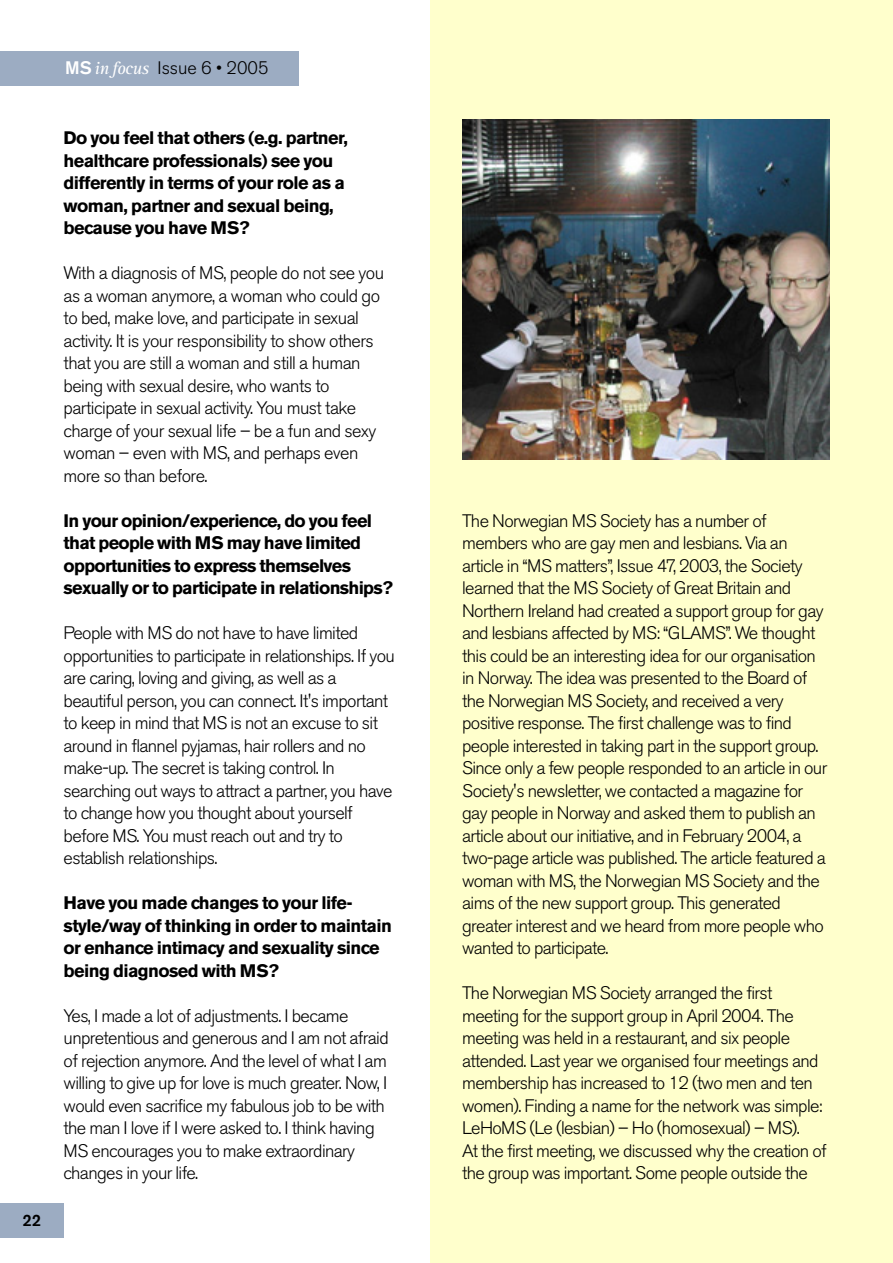
<style>
.page{position:relative;width:893px;height:1263px;background:#fff}
.page>*{position:absolute;margin:0;border:0;box-sizing:border-box;transform-origin:0 0}
.t1{font:300 18px/22.5px "Akzidenz Grotesk BE";letter-spacing:-.035em;color:#000}
.t2{font:700 18px/22.5px "Akzidenz Grotesk BE";letter-spacing:-.035em;color:#000}
.t3{font:300 18px "Akzidenz Grotesk BE";color:#000}
.t4{font:500 16.5px "Akzidenz Grotesk BE";color:#000}
.s1{font-weight:500;color:#fff}
.s2{font-family:"Rotis Serif";font-weight:400;font-style:italic;color:#fff}
</style>
<div class="page">
<div style="left:430px;top:0;width:462px;height:1263px;background:#ffc"></div>
<div style="left:0;top:1204px;width:64px;height:34px;background:#9cacc2"></div>
<div style="left:0;top:51px;width:299px;height:34px;background:#9cacc2"></div>
<img style="left:463px;top:119px;width:366px;height:340px">
<p class="t4" style="left:23px;top:1215px;width:20px">22</p>
<p class="t3" style="left:65px;top:61px;width:205px"><span class="s1">MS</span><span class="s2">infocus</span> Issue 6 • 2005</p>
<p class="t2" style="left:64px;top:128px;width:286px">Do you feel that others (e.g. partner, healthcare professionals) see you differently in terms of your role as a woman, partner and sexual being, because you have MS?</p>
<p class="t1" style="left:64px;top:264px;width:322px">With a diagnosis of MS, people do not see you as a woman anymore, a woman who could go to bed, make love, and participate in sexual activity. It is your responsibility to show others that you are still a woman and still a human being with sexual desire, who wants to participate in sexual activity. You must take charge of your sexual life – be a fun and sexy woman – even with MS, and perhaps even more so than before.</p>
<p class="t2" style="left:64px;top:511px;width:331px">In your opinion/experience, do you feel that people with MS may have limited opportunities to express themselves sexually or to participate in relationships?</p>
<p class="t1" style="left:64px;top:624px;width:333px">People with MS do not have to have limited opportunities to participate in relationships. If you are caring, loving and giving, as well as a beautiful person, you can connect. It's important to keep in mind that MS is not an excuse to sit around in flannel pyjamas, hair rollers and no make-up. The secret is taking control. In searching out ways to attract a partner, you have to change how you thought about yourself before MS. You must reach out and try to establish relationships.</p>
<p class="t2" style="left:64px;top:893px;width:330px">Have you made changes to your life&shy;style/way of thinking in order to maintain or enhance intimacy and sexuality since being diagnosed with MS?</p>
<p class="t1" style="left:64px;top:1006px;width:326px">Yes, I made a lot of adjustments. I became unpretentious and generous and I am not afraid of rejection anymore. And the level of what I am willing to give up for love is much greater. Now, I would even sacrifice my fabulous job to be with the man I love if I were asked to. I think having MS encourages you to make extraordinary changes in your life.</p>
<p class="t1" style="left:462px;top:511px;width:366px">The Norwegian MS Society has a number of members who are gay men and lesbians. Via an article in “MS matters”, Issue 47, 2003, the Society learned that the MS Society of Great Britain and Northern Ireland had created a support group for gay and lesbians affected by MS: “GLAMS”. We thought this could be an interesting idea for our organisation in Norway. The idea was presented to the Board of the Norwegian MS Society, and received a very positive response. The first challenge was to find people interested in taking part in the support group.<br>Since only a few people responded to an article in our Society's newsletter, we contacted a magazine for gay people in Norway and asked them to publish an article about our initiative, and in February 2004, a two-page article was published. The article featured a woman with MS, the Norwegian MS Society and the aims of the new support group. This generated greater interest and we heard from more people who wanted to participate.</p>
<p class="t1" style="left:462px;top:984px;width:366px">The Norwegian MS Society arranged the first meeting for the support group in April 2004. The meeting was held in a restaurant, and six people attended. Last year we organised four meetings and membership has increased to 12 (two men and ten women). Finding a name for the network was simple:<br>LeHoMS (Le (lesbian) – Ho (homosexual) – MS).<br>At the first meeting, we discussed why the creation of the group was important. Some people outside the</p>
</div>
